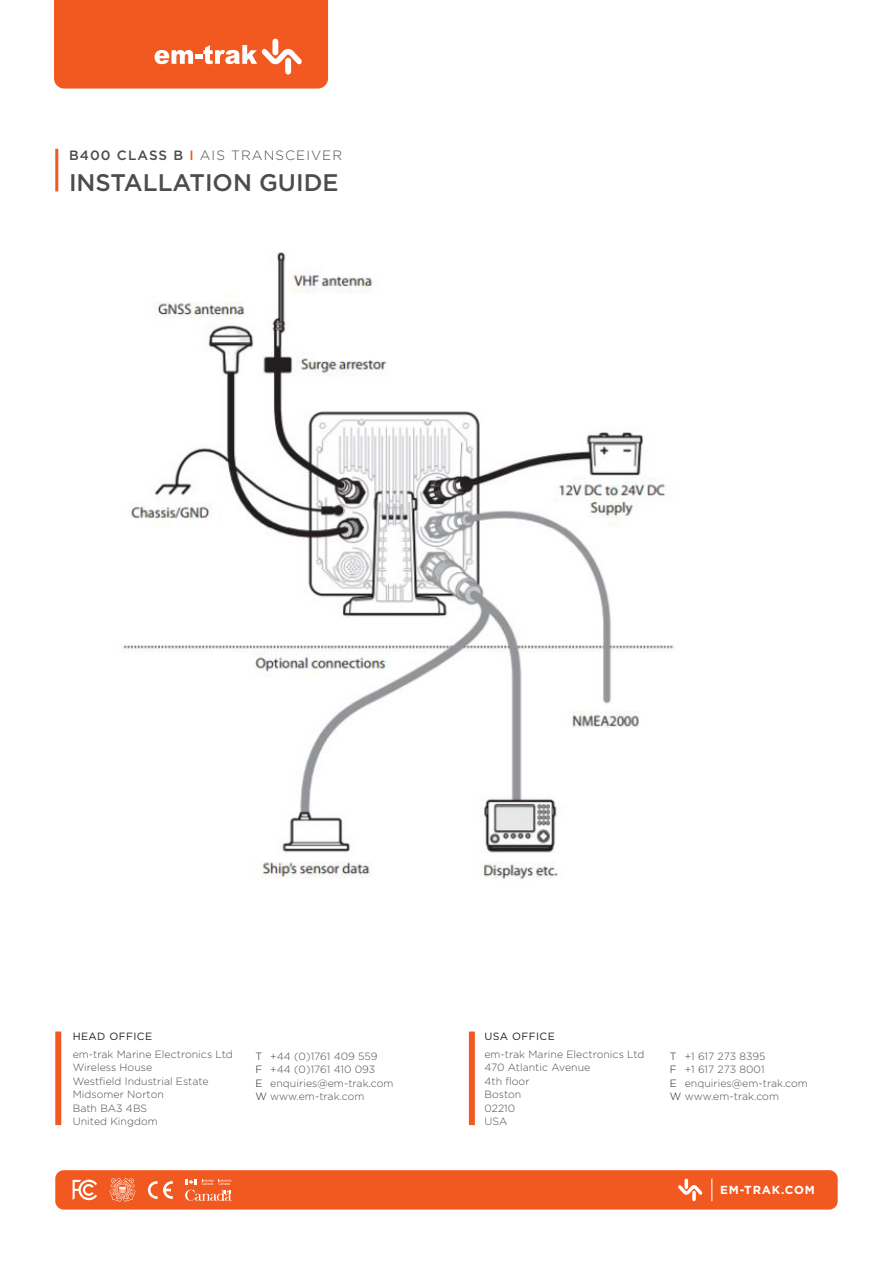
<style>
.page{position:relative;width:893px;height:1263px;background:#fff}
.page>*{position:absolute;margin:0;border:0;box-sizing:border-box;transform-origin:0 0}
.PRODUCT_TITILE{font:500 24px "Gotham";color:#4b4c4d}
.SUB_TITILE{font:300 13.5px "Gotham";letter-spacing:.08em;color:#4b4c4d}
.t1{font:700 11.55px "Gotham";letter-spacing:.07em;color:#fff}
.t2{font:300 10.5px/13.5px "Gotham";letter-spacing:.005em;color:#4b4c4d}
.t3{font:10.5px "Gotham";letter-spacing:.04em;color:#231f20}
.s1{font-weight:500}
.s2{font-weight:500;color:#f15921}
.s3{color:#231f20}
</style>
<div class="page">
<img style="left:55px;top:176px;width:619px;height:703px">
<svg style="left:54px;top:0;width:274px;height:89px"></svg>
<hr style="left:55px;top:149px;width:3px;height:42px;background:#f15921">
<div style="left:55px;top:1031px;width:6px;height:94px;background:#f15921"></div>
<div style="left:469px;top:1031px;width:6px;height:94px;background:#f15921"></div>
<div style="left:55px;top:1170px;width:783px;height:39px;background:#f15921;border-radius:9px"></div>
<svg style="left:692px;top:1191px;width:4px;height:10px"></svg>
<svg style="left:678px;top:1178px;width:24px;height:17px"></svg>
<svg style="left:711px;top:1178px;width:1px;height:23px"></svg>
<svg style="left:148px;top:1181px;width:25px;height:18px"></svg>
<svg style="left:185px;top:1179px;width:47px;height:22px"></svg>
<svg style="left:73px;top:1179px;width:24px;height:21px"></svg>
<svg style="left:109px;top:1178px;width:27px;height:24px"></svg>
<p class="SUB_TITILE" style="left:69px;top:147px;width:275px"><span class="s1">B400 CLASS B</span> <span class="s2">I</span> AIS TRANSCEIVER</p>
<p class="PRODUCT_TITILE" style="left:69px;top:167px;width:271px">INSTALLATION GUIDE</p>
<p class="t3" style="left:73px;top:1030px;width:81px">HEAD OFFICE</p>
<p class="t2" style="left:73px;top:1047px;width:162px">em-trak Marine Electronics Ltd</p>
<p class="t2" style="left:73px;top:1061px;width:81px">Wireless House</p>
<p class="t2" style="left:73px;top:1074px;width:137px">Westfield Industrial Estate</p>
<p class="t2" style="left:73px;top:1088px;width:93px">Midsomer Norton</p>
<p class="t2" style="left:73px;top:1101px;width:76px">Bath BA3 4BS</p>
<p class="t2" style="left:73px;top:1115px;width:87px">United Kingdom</p>
<p class="t2" style="left:255px;top:1049px;width:124px"><span class="s3">T</span> +44 (0)1761 409 559</p>
<p class="t2" style="left:255px;top:1062px;width:121px"><span class="s3">F</span> +44 (0)1761 410 093</p>
<p class="t2" style="left:255px;top:1076px;width:140px"><span class="s3">E</span> enquiries@em-trak.com</p>
<p class="t2" style="left:255px;top:1089px;width:111px"><span class="s3">W</span> www.em-trak.com</p>
<p class="t3" style="left:484px;top:1030px;width:72px">USA OFFICE</p>
<p class="t2" style="left:484px;top:1047px;width:162px">em-trak Marine Electronics Ltd</p>
<p class="t2" style="left:484px;top:1061px;width:107px">470 Atlantic Avenue</p>
<p class="t2" style="left:484px;top:1074px;width:47px">4th floor</p>
<p class="t2" style="left:484px;top:1088px;width:38px">Boston</p>
<p class="t2" style="left:484px;top:1101px;width:32px">02210</p>
<p class="t2" style="left:484px;top:1115px;width:24px">USA</p>
<p class="t2" style="left:670px;top:1049px;width:97px"><span class="s3">T</span> +1 617 273 8395</p>
<p class="t2" style="left:670px;top:1062px;width:140px"><span class="s3">F</span> +1 617 273 8001<br><span class="s3">E</span> enquiries@em-trak.com</p>
<p class="t2" style="left:670px;top:1089px;width:111px"><span class="s3">W</span> www.em-trak.com</p>
<p class="t1" style="left:720px;top:1182px;width:96px">EM-TRAK.COM</p>
</div>
